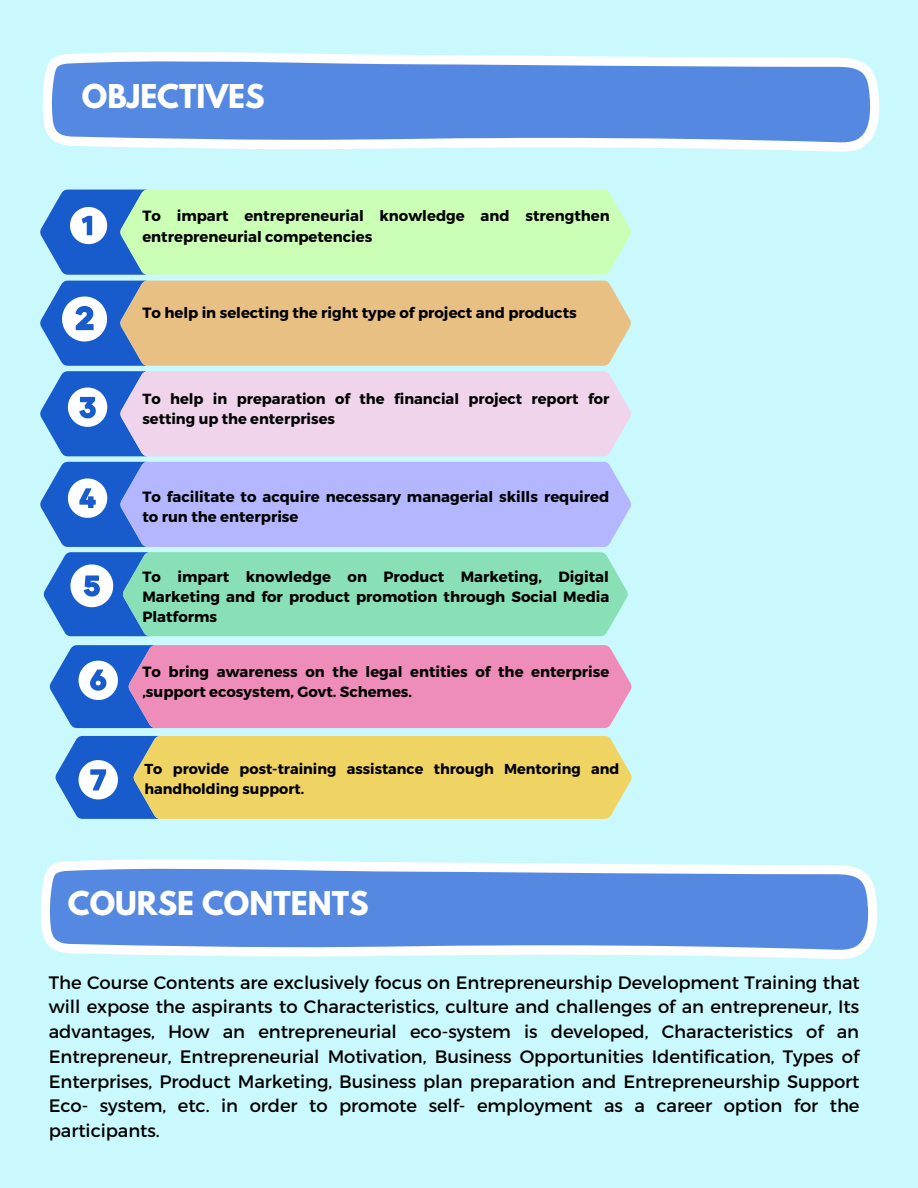
<style>
.page{position:relative;width:918px;height:1188px;background:#c9f9fc}
.page>*{position:absolute;margin:0;border:0;box-sizing:border-box;transform-origin:0 0}
.t1{font:700 29.1px "League Spartan";color:#fff}
.t2{font:18px/24.8px "Montserrat";letter-spacing:-.005em;color:#000;text-align:justify}
.t3{font:700 14.85px/20.2px "Montserrat";color:#000}
.t4{font:700 14.7px/20px "Montserrat";color:#000}
.t5{font:700 14.4px/19.6px "Montserrat";color:#000}
</style>
<div class="page">
<svg style="left:42px;top:52px;width:838px;height:100px;background:#7fa9e8"></svg>
<svg style="left:40px;top:190px;width:591px;height:85px;background:#b7ebbc"></svg>
<svg style="left:40px;top:281px;width:591px;height:175px;background:#d2c2c0"></svg>
<svg style="left:40px;top:462px;width:591px;height:174px;background:#95c2dc"></svg>
<svg style="left:50px;top:645px;width:581px;height:83px;background:#d58dc0"></svg>
<svg style="left:56px;top:736px;width:576px;height:83px;background:#d5c778"></svg>
<svg style="left:40px;top:859px;width:838px;height:100px;background:#7fa9e8"></svg>
<h1 class="t1" style="left:82px;top:82px;width:184px">OBJECTIVES</h1>
<p class="t3" style="left:142px;top:205px;width:469px">To impart entrepreneurial knowledge and strengthen entrepreneurial competencies</p>
<p class="t3" style="left:142px;top:302px;width:436px">To help in selecting the right type of project and products</p>
<p class="t4" style="left:142px;top:388px;width:468px">To help in preparation of the financial project report for setting up the enterprises</p>
<p class="t3" style="left:142px;top:486px;width:468px">To facilitate to acquire necessary managerial skills required to run the enterprise</p>
<p class="t3" style="left:142px;top:566px;width:469px;text-align:justify">To impart knowledge on Product Marketing, Digital Marketing and for product promotion through Social Media Platforms</p>
<p class="t3" style="left:142px;top:661px;width:469px">To bring awareness on the legal entities of the enterprise ,support ecosystem, Govt. Schemes.</p>
<p class="t5" style="left:144px;top:758px;width:476px">To provide post-training assistance through Mentoring and handholding support.</p>
<h1 class="t1" style="left:68px;top:889px;width:302px">COURSE CONTENTS</h1>
<p class="t2" style="left:49px;top:969px;width:813px">The Course Contents are exclusively focus on Entrepreneurship Development Training that will expose the aspirants to Characteristics, culture and challenges of an entrepreneur, Its advantages, How an entrepreneurial eco-system is developed, Characteristics of an Entrepreneur, Entrepreneurial Motivation, Business Opportunities Identification, Types of Enterprises, Product Marketing, Business plan preparation and Entrepreneurship Support Eco- system, etc. in order to promote self- employment as a career option for the participants.</p>
</div>
